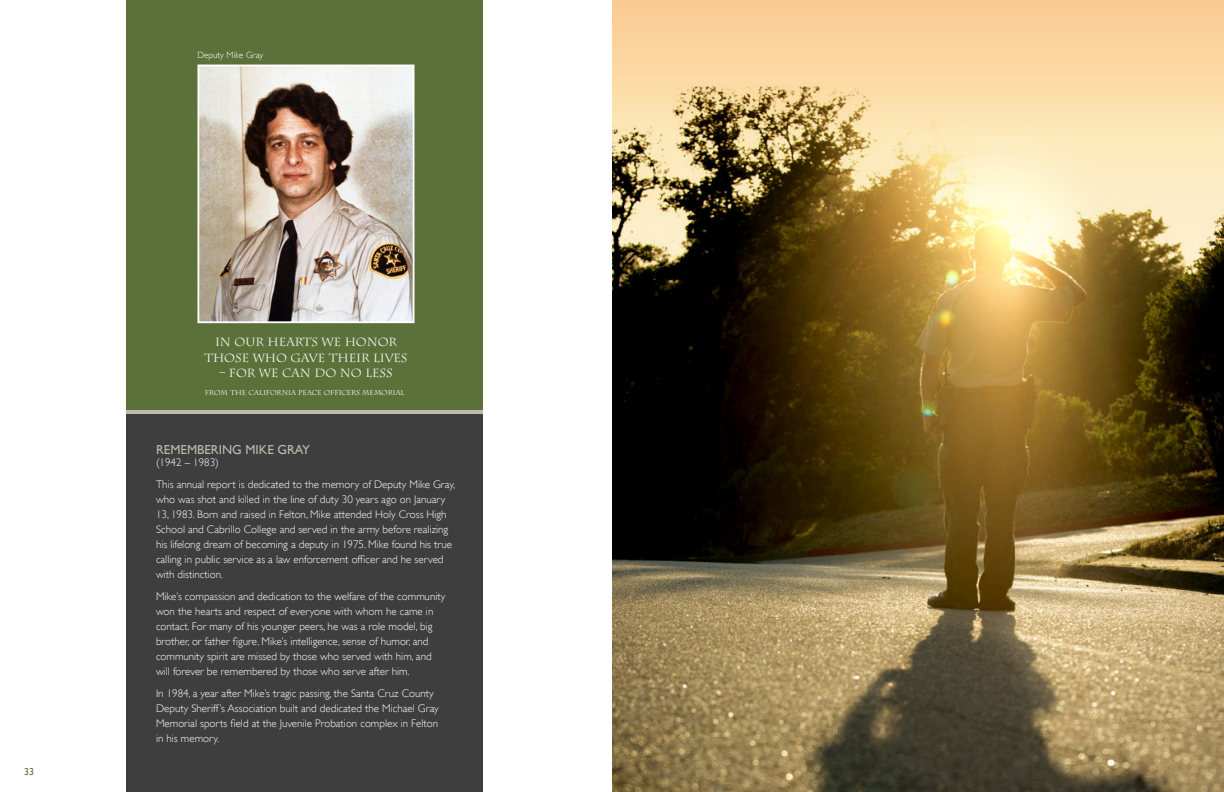
<style>
.page{position:relative;width:1224px;height:792px;background:#fff}
.page>*{position:absolute;margin:0;border:0;box-sizing:border-box;transform-origin:0 0}
.Subheader_1{font:13px "Gill Sans";color:#beb9ad}
.Main_Body_Copy{font:11.8px/15.4px "Charlemagne Std";color:#fff;text-align:center}
.Main_Body_Copy-2{font:300 11px/15px "Gill Sans";color:#fff}
.t1{font:10px "Gill Sans";color:#5c7139}
.Main_Body_Copy-3{font:300 9.1px "Gill Sans";color:#fff}
.Main_Body_Copy-4{font:7px "Charlemagne Std";color:#fff}
</style>
<div class="page">
<svg style="left:126px;top:409px;width:357px;height:6px;background:#989887"></svg>
<div style="left:126px;top:0;width:357px;height:409px;background:#5c7139"></div>
<div style="left:126px;top:415px;width:357px;height:377px;background:#3e3e3f"></div>
<img style="left:200px;top:68px;width:211px;height:252px">
<div style="left:197px;top:65px;width:217px;height:258px;border:2px solid #fff"></div>
<img style="left:612px;top:0;width:612px;height:792px">
<p class="t1" style="left:24px;top:766px;width:11px">33</p>
<p class="Main_Body_Copy-3" style="left:197px;top:50px;width:67px">Deputy Mike Gray</p>
<p class="Main_Body_Copy" style="left:205px;top:335px;width:204px">IN OUR HEARTS WE HONOR<br>THOSE WHO GAVE THEIR LIVES</p>
<p class="Main_Body_Copy" style="left:220px;top:366px;width:174px">– FOR WE CAN DO NO LESS</p>
<p class="Main_Body_Copy-4" style="left:205px;top:389px;width:201px">FROM THE CALIFORNIA PEACE OFFICERS MEMORIAL</p>
<p class="Subheader_1" style="left:156px;top:442px;width:156px">REMEMBERING MIKE GRAY</p>
<p class="Main_Body_Copy-2" style="left:156px;top:455px;width:64px">(1942 – 1983)</p>
<p class="Main_Body_Copy-2" style="left:156px;top:477px;width:300px">This annual report is dedicated to the memory of Deputy Mike Gray, who was shot and killed in the line of duty 30 years ago on January 13, 1983. Born and raised in Felton, Mike attended Holy Cross High School and Cabrillo College and served in the army before realizing his lifelong dream of becoming a deputy in 1975. Mike found his true calling in public service as a law enforcement officer and he served with distinction.</p>
<p class="Main_Body_Copy-2" style="left:156px;top:589px;width:291px">Mike’s compassion and dedication to the welfare of the community won the hearts and respect of everyone with whom he came in contact. For many of his younger peers, he was a role model, big brother, or father figure. Mike’s intelligence, sense of humor, and community spirit are missed by those who served with him, and will forever be remembered by those who serve after him.</p>
<p class="Main_Body_Copy-2" style="left:156px;top:686px;width:284px">In 1984, a year after Mike’s tragic passing, the Santa Cruz County Deputy Sheriff’s Association built and dedicated the Michael Gray Memorial sports field at the Juvenile Probation complex in Felton in his memory.</p>
</div>
